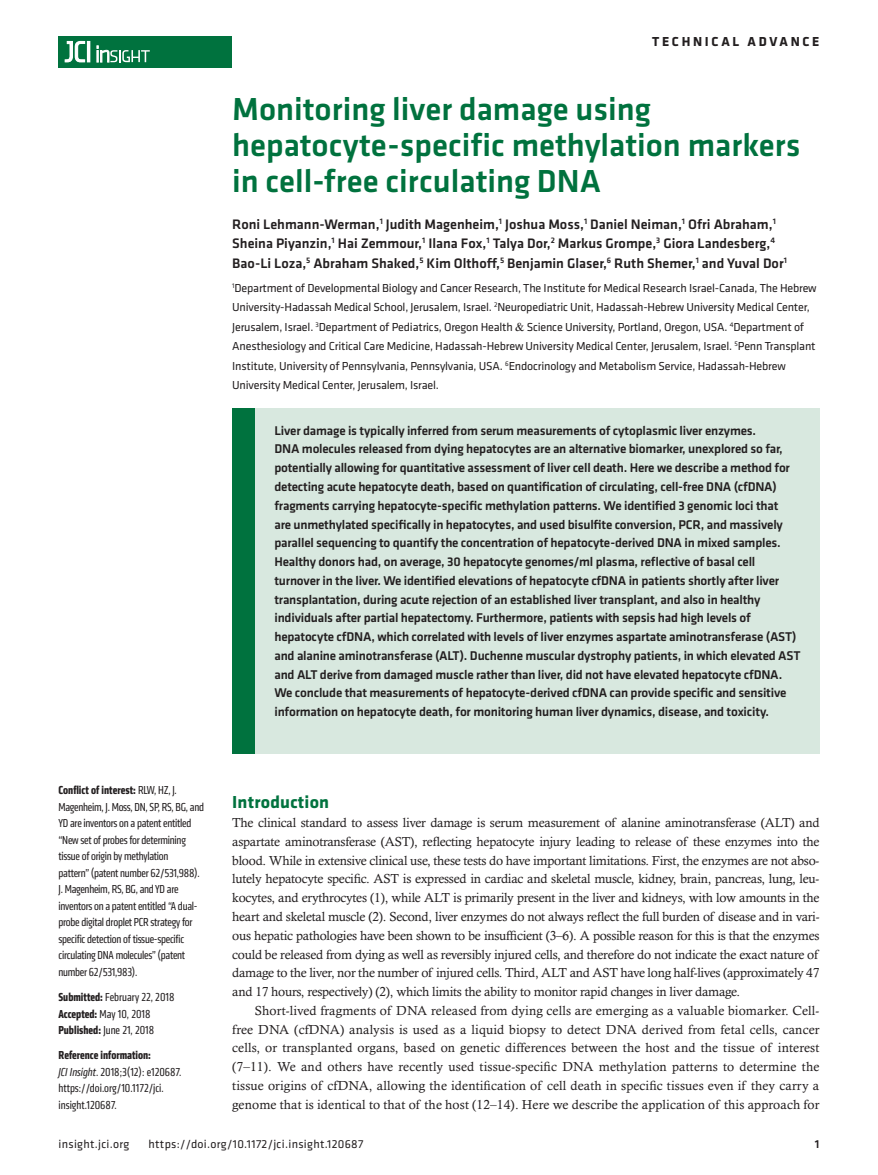
<style>
.page{position:relative;width:878px;height:1175px;background:#fff}
.page>*{position:absolute;margin:0;border:0;box-sizing:border-box;transform-origin:0 0}
.t1{font:500 33px/36px "Klavika Basic";color:#00723e}
.t2{font:700 18px "Klavika";letter-spacing:.01em;color:#00723e}
.t3{font:500 14.25px/19.5px "Klavika Basic";color:#231f20}
.t4{font:700 13.5px "Klavika Basic";letter-spacing:.2em;color:#231f20}
.t5{font:13.2px/18.8px "Calisto MT Std";letter-spacing:-.015em;color:#231f20;text-align:justify}
.t6{font:500 13.2px/18.8px "Klavika Basic";letter-spacing:-.015em;color:#231f20}
.t7{font:12px/19.5px "Klavika";letter-spacing:-.015em;color:#231f20}
.t8{font:condensed 12px/16.5px "Klavika";letter-spacing:-.02em;color:#231f20}
.t9{font:condensed 12px/16.5px "Klavika";color:#231f20}
.t10{font:12px "Klavika Basic";letter-spacing:.025em;color:#231f20}
.t11{font:500 12px "Klavika Basic";color:#231f20}
.s1{font-family:"Times New Roman"}
.s2{font-weight:700}
.s3{font-style:italic}
</style>
<div class="page">
<div style="left:59px;top:36px;width:173px;height:31px;background:#00723e"></div>
<hr style="left:87px;top:41px;width:3px;height:21px;background:#fff">
<svg style="left:64px;top:41px;width:21px;height:22px"></svg>
<svg style="left:97px;top:46px;width:53px;height:16px"></svg>
<div style="left:232px;top:408px;width:587px;height:345px;background:#d8e8df"></div>
<div style="left:232px;top:408px;width:22px;height:345px;background:#00723e"></div>
<p class="t4" style="left:652px;top:32px;width:169px">TECHNICAL ADVANCE</p>
<h1 class="t1" style="left:232px;top:91px;width:569px">Monitoring liver damage using hepatocyte-specific methylation markers in cell-free circulating DNA</h1>
<p class="t3" style="left:232px;top:214px;width:556px">Roni Lehmann-Werman,<sup>1</sup> Judith Magenheim,<sup>1</sup> Joshua Moss,<sup>1</sup> Daniel Neiman,<sup>1</sup> Ofri Abraham,<sup>1<br></sup>Sheina Piyanzin,<sup>1</sup> Hai Zemmour,<sup>1</sup> Ilana Fox,<sup>1</sup> Talya Dor,<sup>2</sup> Markus Grompe,<sup>3</sup> Giora Landesberg,<sup>4<br></sup>Bao-Li Loza,<sup>5</sup> Abraham Shaked,<sup>5</sup> Kim Olthoff,<sup>5</sup> Benjamin Glaser,<sup>6</sup> Ruth Shemer,<sup>1</sup> and Yuval Dor<sup>1</sup></p>
<p class="t7" style="left:232px;top:277px;width:586px"><sup>1</sup>Department of Developmental Biology and Cancer Research, The Institute for Medical Research Israel-Canada, The Hebrew University-Hadassah Medical School, Jerusalem, Israel. <sup>2</sup>Neuropediatric Unit, Hadassah-Hebrew University Medical Center, Jerusalem, Israel. <sup>3</sup>Department of Pediatrics, Oregon Health <span class="s1">&amp;</span> Science University, Portland, Oregon, USA. <sup>4</sup>Department of Anesthesiology and Critical Care Medicine, Hadassah-Hebrew University Medical Center, Jerusalem, Israel. <sup>5</sup>Penn Transplant Institute, University of Pennsylvania, Pennsylvania, USA. <sup>6</sup>Endocrinology and Metabolism Service, Hadassah-Hebrew University Medical Center, Jerusalem, Israel.</p>
<p class="t8" style="left:59px;top:782px;width:147px"><span class="s2">Conflict of interest:</span> RLW, HZ, J.<br>Magenheim, J. Moss, DN, SP, RS, BG, and YD are inventors on a patent entitled “New set of probes for determining tissue of origin by methylation<br>pattern” (patent number 62/531,988).<br>J. Magenheim, RS, BG, and YD are inventors on a patent entitled “A dual&shy;probe digital droplet PCR strategy for specific detection of tissue-specific circulating DNA molecules” (patent number 62/531,983).</p>
<p class="t9" style="left:59px;top:988px;width:117px"><span class="s2">Submitted:</span> February 22, 2018<br><span class="s2">Accepted:</span> May 10, 2018<br><span class="s2">Published:</span> June 21, 2018</p>
<p class="t9" style="left:59px;top:1046px;width:124px"><span class="s2">Reference information:<br></span><span class="s3">JCI Insight</span>. 2018;3(12): e120687. https://doi.org/10.1172/jci. insight.120687.</p>
<p class="t6" style="left:274px;top:420px;width:527px">Liver damage is typically inferred from serum measurements of cytoplasmic liver enzymes.<br>DNA molecules released from dying hepatocytes are an alternative biomarker, unexplored so far, potentially allowing for quantitative assessment of liver cell death. Here we describe a method for detecting acute hepatocyte death, based on quantification of circulating, cell-free DNA (cfDNA) fragments carrying hepatocyte-specific methylation patterns. We identified 3 genomic loci that<br>are unmethylated specifically in hepatocytes, and used bisulfite conversion, PCR, and massively parallel sequencing to quantify the concentration of hepatocyte-derived DNA in mixed samples.<br>Healthy donors had, on average, 30 hepatocyte genomes/ml plasma, reflective of basal cell turnover in the liver. We identified elevations of hepatocyte cfDNA in patients shortly after liver transplantation, during acute rejection of an established liver transplant, and also in healthy individuals after partial hepatectomy. Furthermore, patients with sepsis had high levels of hepatocyte cfDNA, which correlated with levels of liver enzymes aspartate aminotransferase (AST) and alanine aminotransferase (ALT). Duchenne muscular dystrophy patients, in which elevated AST and ALT derive from damaged muscle rather than liver, did not have elevated hepatocyte cfDNA.<br>We conclude that measurements of hepatocyte-derived cfDNA can provide specific and sensitive information on hepatocyte death, for monitoring human liver dynamics, disease, and toxicity.</p>
<h2 class="t2" style="left:232px;top:789px;width:98px">Introduction</h2>
<p class="t5" style="left:232px;top:813px;width:588px">The clinical standard to assess liver damage is serum measurement of alanine aminotransferase (ALT) and aspartate aminotransferase (AST), reflecting hepatocyte injury leading to release of these enzymes into the blood. While in extensive clinical use, these tests do have important limitations. First, the enzymes are not abso&shy;lutely hepatocyte specific. AST is expressed in cardiac and skeletal muscle, kidney, brain, pancreas, lung, leu&shy;kocytes, and erythrocytes (1), while ALT is primarily present in the liver and kidneys, with low amounts in the heart and skeletal muscle (2). Second, liver enzymes do not always reflect the full burden of disease and in vari&shy;ous hepatic pathologies have been shown to be insufficient (3–6). A possible reason for this is that the enzymes could be released from dying as well as reversibly injured cells, and therefore do not indicate the exact nature of damage to the liver, nor the number of injured cells. Third, ALT and AST have long half-lives (approximately 47 and 17 hours, respectively) (2), which limits the ability to monitor rapid changes in liver damage.</p>
<p class="t5" style="left:232px;top:1001px;width:588px;text-indent:22px">Short-lived fragments of DNA released from dying cells are emerging as a valuable biomarker. Cell&shy;free DNA (cfDNA) analysis is used as a liquid biopsy to detect DNA derived from fetal cells, cancer cells, or transplanted organs, based on genetic differences between the host and the tissue of interest (7–11). We and others have recently used tissue-specific DNA methylation patterns to determine the tissue origins of cfDNA, allowing the identification of cell death in specific tissues even if they carry a genome that is identical to that of the host (12–14). Here we describe the application of this approach for</p>
<p class="t10" style="left:58px;top:1135px;width:72px">insight.jci.org</p>
<p class="t10" style="left:148px;top:1135px;width:216px">https://doi.org/10.1172/jci.insight.120687</p>
<p class="t11" style="left:814px;top:1135px;width:6px">1</p>
</div>
